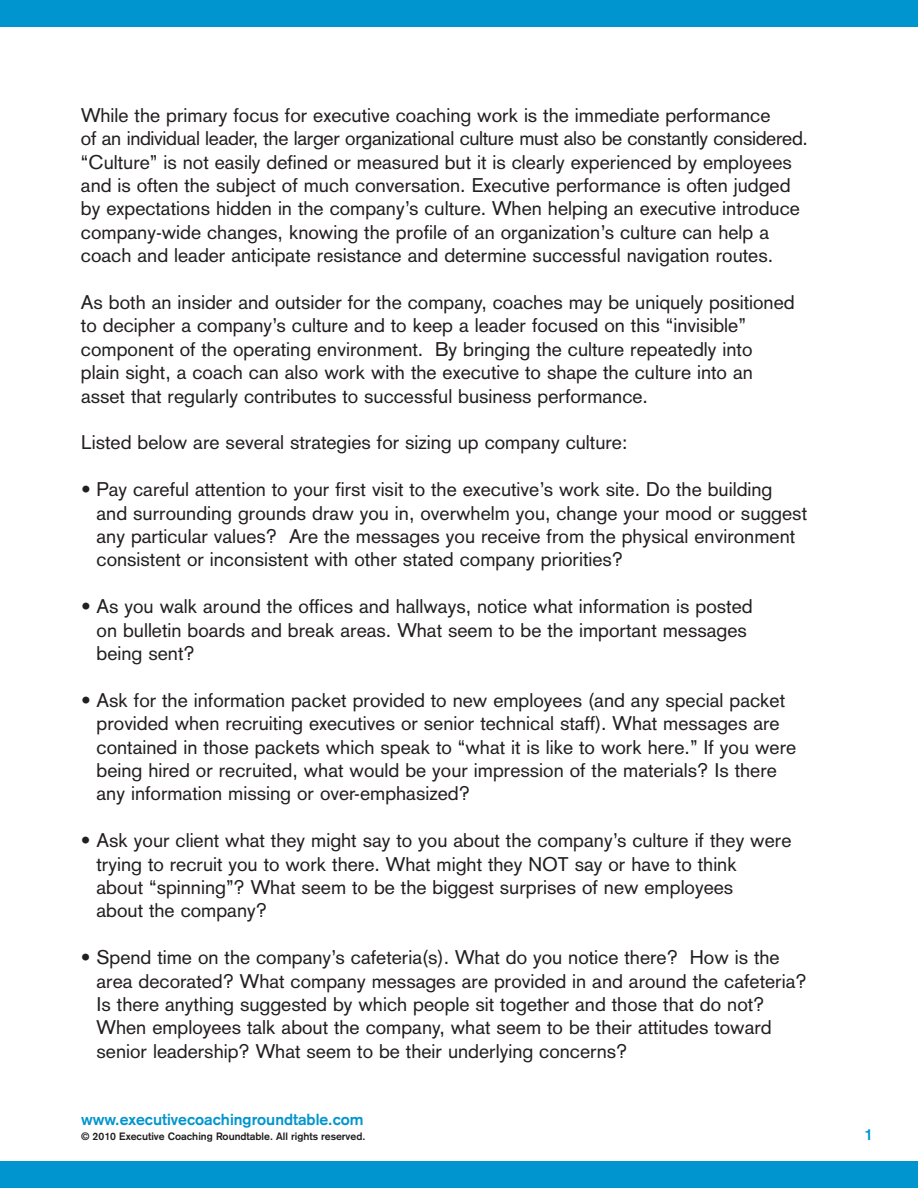
<style>
.page{position:relative;width:918px;height:1188px;background:#fff}
.page>*{position:absolute;margin:0;border:0;box-sizing:border-box;transform-origin:0 0}
.t1{font:19.5px/23.4px "Akzidenz Grotesk";color:#231f20}
.t2{font:700 15.75px "Akzidenz Grotesk";color:#0095ce}
.t3{font:700 10.5px "Akzidenz Grotesk";color:#231f20}
</style>
<div class="page">
<div style="left:0;top:0;width:918px;height:27px;background:#0095ce"></div>
<div style="left:0;top:1161px;width:918px;height:27px;background:#0095ce"></div>
<p class="t1" style="left:81px;top:105px;width:728px">While the primary focus for executive coaching work is the immediate performance<br>of an individual leader, the larger organizational culture must also be constantly considered. “Culture” is not easily defined or measured but it is clearly experienced by employees and is often the subject of much conversation. Executive performance is often judged by expectations hidden in the company’s culture. When helping an executive introduce company-wide changes, knowing the profile of an organization’s culture can help a coach and leader anticipate resistance and determine successful navigation routes.</p>
<p class="t1" style="left:81px;top:293px;width:715px">As both an insider and outsider for the company, coaches may be uniquely positioned to decipher a company’s culture and to keep a leader focused on this “invisible” component of the operating environment. By bringing the culture repeatedly into plain sight, a coach can also work with the executive to shape the culture into an asset that regularly contributes to successful business performance.</p>
<p class="t1" style="left:81px;top:433px;width:548px">Listed below are several strategies for sizing up company culture:</p>
<p class="t1" style="left:97px;top:480px;width:712px;text-indent:-16px">• Pay careful attention to your first visit to the executive’s work site. Do the building and surrounding grounds draw you in, overwhelm you, change your mood or suggest any particular values? Are the messages you receive from the physical environment consistent or inconsistent with other stated company priorities?</p>
<p class="t1" style="left:97px;top:597px;width:658px;text-indent:-16px">• As you walk around the offices and hallways, notice what information is posted on bulletin boards and break areas. What seem to be the important messages being sent?</p>
<p class="t1" style="left:97px;top:690px;width:701px;text-indent:-16px">• Ask for the information packet provided to new employees (and any special packet provided when recruiting executives or senior technical staff). What messages are contained in those packets which speak to “what it is like to work here.” If you were being hired or recruited, what would be your impression of the materials? Is there any information missing or over-emphasized?</p>
<p class="t1" style="left:97px;top:831px;width:696px;text-indent:-16px">• Ask your client what they might say to you about the company’s culture if they were trying to recruit you to work there. What might they NOT say or have to think<br>about “spinning”? What seem to be the biggest surprises of new employees<br>about the company?</p>
<p class="t1" style="left:97px;top:948px;width:712px;text-indent:-16px">• Spend time on the company’s cafeteria(s). What do you notice there? How is the area decorated? What company messages are provided in and around the cafeteria?<br>Is there anything suggested by which people sit together and those that do not?<br>When employees talk about the company, what seem to be their attitudes toward senior leadership? What seem to be their underlying concerns?</p>
<p class="t2" style="left:81px;top:1113px;width:284px">www.executivecoachingroundtable.com</p>
<p class="t3" style="left:81px;top:1133px;width:286px">© 2010 Executive Coaching Roundtable. All rights reserved.</p>
<p class="t2" style="left:864px;top:1129px;width:10px">1</p>
</div>
